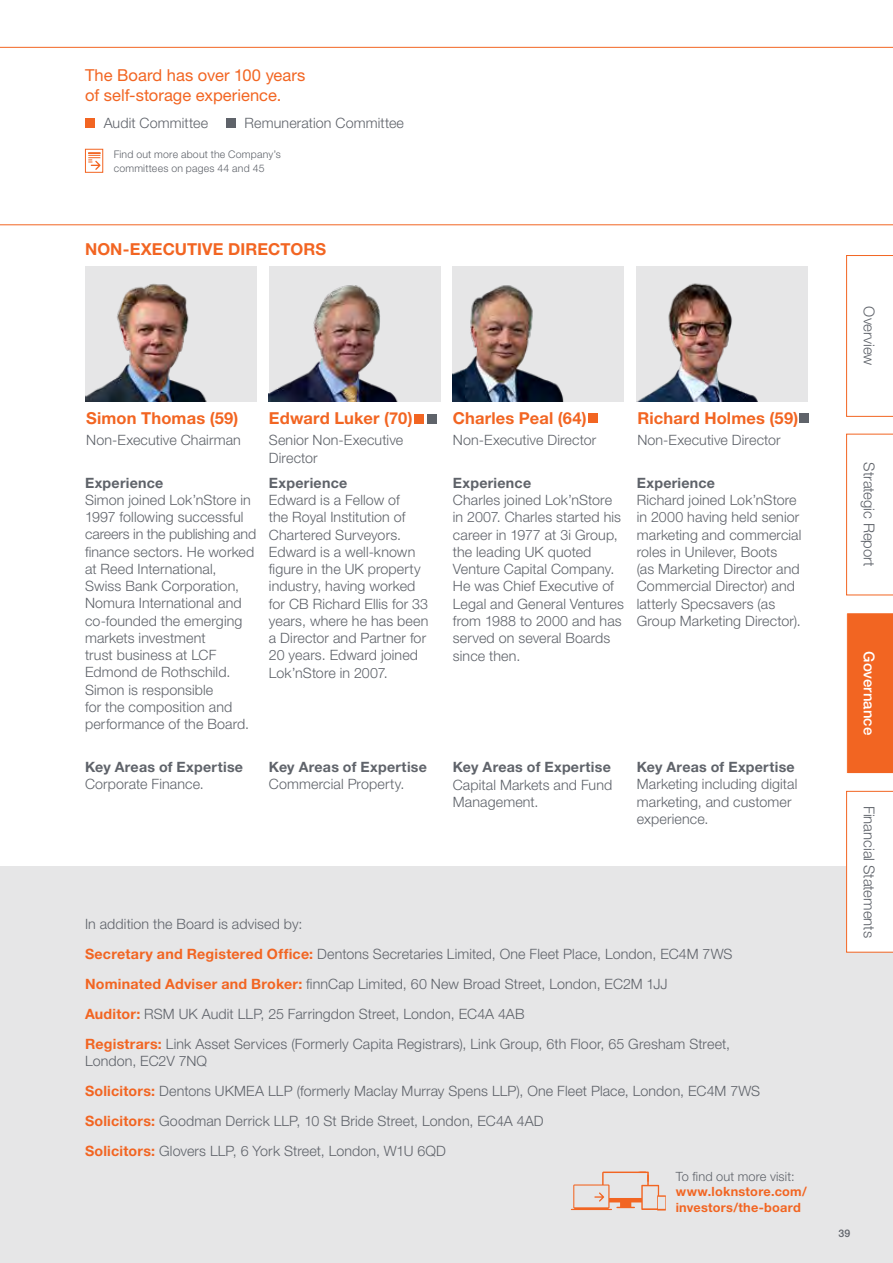
<style>
.page{position:relative;width:893px;height:1263px;background:#fff}
.page>*{position:absolute;margin:0;border:0;box-sizing:border-box;transform-origin:0 0}
.t1{font:700 16.5px "Helvetica Neue LT Std";letter-spacing:.01em;color:#f26522}
.t2{font:16.5px/19.5px "Helvetica Neue LT Std";color:#f26522}
.t3{font:300 15px "Helvetica Neue LT Std";letter-spacing:-.005em;color:#5f636a}
.t4{font:500 15px "Helvetica Neue LT Std";letter-spacing:-.005em;color:#fff}
.t5{font:300 14.25px/17.2px "Helvetica Neue LT Std";letter-spacing:.01em;color:#5f636a}
.t6{font:700 14.25px "Helvetica Neue LT Std";letter-spacing:.015em;color:#5f636a}
.t7{font:700 12.75px/15.8px "Helvetica Neue LT Std";letter-spacing:.02em;color:#f26522}
.t8{font:300 12.75px "Helvetica Neue LT Std";letter-spacing:.01em;color:#5f636a}
.t9{font:300 10.5px/14.2px "Helvetica Neue LT Std";letter-spacing:.02em;color:#5f636a}
.t10{font:500 10.5px "Helvetica Neue LT Std";color:#5f636a}
.s1{font-weight:700;color:#f26522}
</style>
<div class="page">
<div style="left:0;top:867px;width:893px;height:396px;background:#e6e6e7"></div>
<div style="left:85px;top:266px;width:171px;height:136px;background:#e6e6e7"></div>
<div style="left:269px;top:266px;width:171px;height:136px;background:#e6e6e7"></div>
<div style="left:453px;top:266px;width:171px;height:136px;background:#e6e6e7"></div>
<div style="left:637px;top:266px;width:171px;height:136px;background:#e6e6e7"></div>
<svg style="left:0;top:47px;width:893px;height:178px"></svg>
<img style="left:85px;top:283px;width:122px;height:119px">
<img style="left:269px;top:285px;width:129px;height:117px">
<img style="left:637px;top:283px;width:121px;height:119px">
<img style="left:453px;top:285px;width:111px;height:117px">
<div style="left:414px;top:414px;width:10px;height:9px;background:#f26522"></div>
<div style="left:588px;top:413px;width:9px;height:10px;background:#f26522"></div>
<div style="left:427px;top:414px;width:9px;height:9px;background:#5f636a"></div>
<div style="left:799px;top:414px;width:10px;height:9px;background:#5f636a"></div>
<div style="left:85px;top:119px;width:9px;height:9px;background:#f26522"></div>
<div style="left:226px;top:118px;width:9px;height:9px;background:#5f636a"></div>
<div style="left:85px;top:149px;width:18px;height:24px;border:1px solid #f26522"></div>
<svg style="left:88px;top:153px;width:13px;height:17px"></svg>
<svg style="left:571px;top:1171px;width:95px;height:39px"></svg>
<svg style="left:846px;top:434px;width:47px;height:161px"></svg>
<svg style="left:846px;top:255px;width:47px;height:162px"></svg>
<div style="left:846px;top:613px;width:47px;height:161px;background:#f26522"></div>
<div style="left:846px;top:791px;width:47px;height:161px;background:#fff"></div>
<p class="t2" style="left:85px;top:65px;width:222px">The Board has over 100 years of self-storage experience.</p>
<p class="t5" style="left:104px;top:114px;width:106px">Audit Committee</p>
<p class="t5" style="left:245px;top:114px;width:161px">Remuneration Committee</p>
<p class="t9" style="left:114px;top:147px;width:169px">Find out more about the Company’s committees on pages 44 and 45</p>
<p class="t1" style="left:85px;top:239px;width:242px">NON-EXECUTIVE DIRECTORS</p>
<p class="t1" style="left:86px;top:408px;width:154px">Simon Thomas (59)</p>
<p class="t5" style="left:86px;top:431px;width:156px">Non-Executive Chairman</p>
<p class="t6" style="left:85px;top:474px;width:80px">Experience</p>
<p class="t5" style="left:85px;top:491px;width:173px">Simon joined Lok’nStore in<br>1997 following successful careers in the publishing and finance sectors. He worked at Reed International,<br>Swiss Bank Corporation,<br>Nomura International and co-founded the emerging markets investment<br>trust business at LCF<br>Edmond de Rothschild.<br>Simon is responsible<br>for the composition and performance of the Board.</p>
<p class="t6" style="left:85px;top:758px;width:160px">Key Areas of Expertise</p>
<p class="t5" style="left:85px;top:775px;width:120px">Corporate Finance.</p>
<p class="t1" style="left:269px;top:408px;width:145px">Edward Luker (70)</p>
<p class="t5" style="left:269px;top:431px;width:136px">Senior Non-Executive<br>Director</p>
<p class="t6" style="left:269px;top:474px;width:80px">Experience</p>
<p class="t5" style="left:269px;top:491px;width:161px">Edward is a Fellow of<br>the Royal Institution of<br>Chartered Surveyors.<br>Edward is a well-known figure in the UK property industry, having worked for CB Richard Ellis for 33 years, where he has been a Director and Partner for<br>20 years. Edward joined<br>Lok’nStore in 2007.</p>
<p class="t6" style="left:269px;top:758px;width:160px">Key Areas of Expertise</p>
<p class="t5" style="left:269px;top:775px;width:137px">Commercial Property.</p>
<p class="t1" style="left:453px;top:407px;width:135px">Charles Peal (64)</p>
<p class="t5" style="left:453px;top:431px;width:145px">Non-Executive Director</p>
<p class="t6" style="left:453px;top:474px;width:80px">Experience</p>
<p class="t5" style="left:453px;top:491px;width:173px">Charles joined Lok’nStore in 2007. Charles started his career in 1977 at 3i Group, the leading UK quoted<br>Venture Capital Company.<br>He was Chief Executive of<br>Legal and General Ventures from 1988 to 2000 and has served on several Boards since then.</p>
<p class="t1" style="left:637px;top:407px;width:162px">Richard Holmes (59)</p>
<p class="t5" style="left:637px;top:431px;width:145px">Non-Executive Director</p>
<p class="t6" style="left:637px;top:474px;width:80px">Experience</p>
<p class="t5" style="left:637px;top:491px;width:166px">Richard joined Lok’nStore in 2000 having held senior marketing and commercial roles in Unilever, Boots<br>(as Marketing Director and<br>Commercial Director) and latterly Specsavers (as<br>Group Marketing Director).</p>
<p class="t6" style="left:453px;top:758px;width:160px">Key Areas of Expertise</p>
<p class="t5" style="left:453px;top:775px;width:161px">Capital Markets and Fund<br>Management.</p>
<p class="t6" style="left:637px;top:758px;width:160px">Key Areas of Expertise</p>
<p class="t5" style="left:637px;top:775px;width:162px">Marketing including digital marketing, and customer experience.</p>
<p class="t5" style="left:85px;top:908px;width:649px;line-height:30px">In addition the Board is advised by:<br><span class="s1">Secretary and Registered Office:</span> Dentons Secretaries Limited, One Fleet Place, London, EC4M 7WS <span class="s1">Nominated Adviser and Broker:</span> finnCap Limited, 60 New Broad Street, London, EC2M 1JJ<br><span class="s1">Auditor:</span> RSM UK Audit LLP, 25 Farringdon Street, London, EC4A 4AB<br><span class="s1">Registrars:</span> Link Asset Services (Formerly Capita Registrars), Link Group, 6th Floor, 65 Gresham Street,</p>
<p class="t5" style="left:85px;top:1046px;width:677px;line-height:30px">London, EC2V 7NQ<br><span class="s1">Solicitors:</span> Dentons UKMEA LLP (formerly Maclay Murray Spens LLP), One Fleet Place, London, EC4M 7WS <span class="s1">Solicitors:</span> Goodman Derrick LLP, 10 St Bride Street, London, EC4A 4AD<br><span class="s1">Solicitors:</span> Glovers LLP, 6 York Street, London, W1U 6QD</p>
<p class="t8" style="left:676px;top:1168px;width:120px">To find out more visit:</p>
<p class="t7" style="left:676px;top:1184px;width:133px">www.loknstore.com/ investors/the-board</p>
<p class="t3" style="left:878px;top:306px;width:61px;rotate:90deg">Overview</p>
<p class="t3" style="left:878px;top:462px;width:106px;rotate:90deg">Strategic Report</p>
<p class="t4" style="left:878px;top:651px;width:85px;rotate:90deg">Governance</p>
<p class="t3" style="left:878px;top:806px;width:134px;rotate:90deg">Financial Statements</p>
<p class="t10" style="left:838px;top:1227px;width:13px">39</p>
</div>
